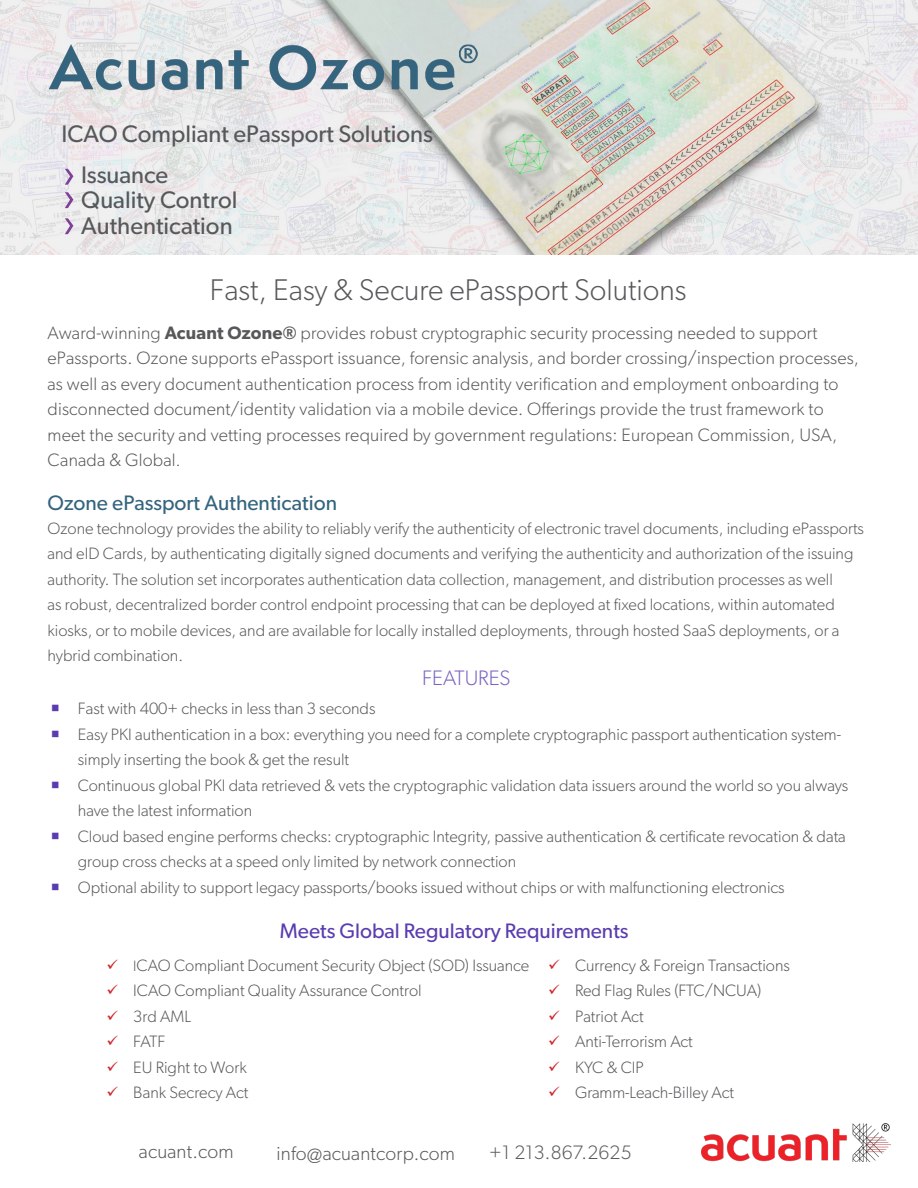
<style>
.page{position:relative;width:918px;height:1188px;background:#fff}
.page>*{position:absolute;margin:0;border:0;box-sizing:border-box;transform-origin:0 0}
.t1{font:300 30px "Gibson";color:#57585a}
.t2{font:24px "Gibson";color:#57585a}
.t3{font:21px "Gibson";color:#5b3caf}
.t4{font:21px "Gibson";color:#34647e}
.t5{font:300 21px "Gibson";color:#7c63bf}
.t6{font:300 19.5px "Gibson";letter-spacing:.01em;color:#57585a}
.t7{font:300 18px/25.5px "Gibson";letter-spacing:.01em;color:#57585a}
.t8{font:300 16.5px/25.5px "Gibson";color:#57585a}
.s1{font-weight:600}
.s2{font-size:16.5px}
.s3{font-size:15px}
</style>
<div class="page">
<img style="left:0;top:0;width:918px;height:254px">
<img style="left:46px;top:27px;width:444px;height:70px">
<svg style="left:65px;top:192px;width:8px;height:16px"></svg>
<svg style="left:65px;top:218px;width:8px;height:16px"></svg>
<svg style="left:65px;top:169px;width:8px;height:16px"></svg>
<img style="left:702px;top:1123px;width:188px;height:39px">
<p class="t2" style="left:62px;top:119px;width:373px">ICAO Compliant ePassport Solutions</p>
<p class="t2" style="left:81px;top:160px;width:89px">Issuance</p>
<p class="t2" style="left:81px;top:186px;width:158px">Quality Control</p>
<p class="t2" style="left:81px;top:211px;width:153px">Authentication</p>
<p class="t1" style="left:210px;top:271px;width:478px">Fast, Easy &amp; Secure ePassport Solutions</p>
<p class="t7" style="left:48px;top:320px;width:813px">Award-winning <span class="s1">Acuant Ozone®</span> provides robust cryptographic security processing needed to support ePassports. Ozone supports ePassport issuance, forensic analysis, and border crossing/inspection processes, as well as every document authentication process from identity verification and employment onboarding to disconnected document/identity validation via a mobile device. Offerings provide the trust framework to meet the security and vetting processes required by government regulations: European Commission, USA, Canada &amp; Global<span class="s2">.</span></p>
<p class="t4" style="left:48px;top:490px;width:291px">Ozone ePassport Authentication</p>
<p class="t8" style="left:48px;top:515px;width:818px">Ozone technology provides the ability to reliably verify the authenticity of electronic travel documents, including ePassports and eID Cards, by authenticating digitally signed documents and verifying the authenticity and authorization of the issuing authority. The solution set incorporates authentication data collection, management, and distribution processes as well<br>as robust, decentralized border control endpoint processing that can be deployed at fixed locations, within automated kiosks, or to mobile devices, and are available for locally installed deployments, through hosted SaaS deployments, or a hybrid combination.</p>
<p class="t8" style="left:78px;top:696px;width:299px">Fast with 400+ checks in less than 3 seconds</p>
<p class="t8" style="left:78px;top:721px;width:765px">Easy PKI authentication in a box: everything you need for a complete cryptographic passport authentication system&shy;simply inserting the book &amp; get the result</p>
<p class="t8" style="left:78px;top:772px;width:772px">Continuous global PKI data retrieved &amp; vets the cryptographic validation data issuers around the world so you always have the latest information</p>
<p class="t8" style="left:78px;top:823px;width:770px">Cloud based engine performs checks: cryptographic Integrity, passive authentication &amp; certificate revocation &amp; data group cross checks at a speed only limited by network connection</p>
<p class="t8" style="left:78px;top:874px;width:708px">Optional ability to support legacy passports/books issued without chips or with malfunctioning electronics</p>
<p class="t5" style="left:422px;top:666px;width:90px">FEATURES</p>
<p class="t3" style="left:280px;top:919px;width:350px">Meets Global Regulatory Requirements</p>
<p class="t8" style="left:133px;top:952px;width:398px"><span class="s3">I</span>CAO Compliant Document Security Object (SOD) Issuance</p>
<p class="t8" style="left:133px;top:978px;width:290px">ICAO Compliant Quality Assurance Control</p>
<p class="t8" style="left:133px;top:1003px;width:59px">3rd AML</p>
<p class="t8" style="left:133px;top:1029px;width:33px">FATF</p>
<p class="t8" style="left:133px;top:1054px;width:115px">EU Right to Work</p>
<p class="t8" style="left:133px;top:1080px;width:117px">Bank Secrecy Act</p>
<p class="t8" style="left:575px;top:952px;width:216px">Currency &amp; Foreign Transactions</p>
<p class="t8" style="left:575px;top:978px;width:188px">Red Flag Rules (FTC/NCUA)</p>
<p class="t8" style="left:575px;top:1003px;width:70px">Patriot Act</p>
<p class="t8" style="left:575px;top:1029px;width:119px">Anti-Terrorism Act</p>
<p class="t8" style="left:575px;top:1054px;width:70px">KYC &amp; CIP</p>
<p class="t8" style="left:575px;top:1080px;width:161px">Gramm-Leach-Billey Act</p>
<p class="t6" style="left:139px;top:1140px;width:96px">acuant.com</p>
<p class="t6" style="left:277px;top:1141px;width:180px">info@acuantcorp.com</p>
<p class="t6" style="left:489px;top:1141px;width:144px">+1 213.867.2625</p>
</div>
